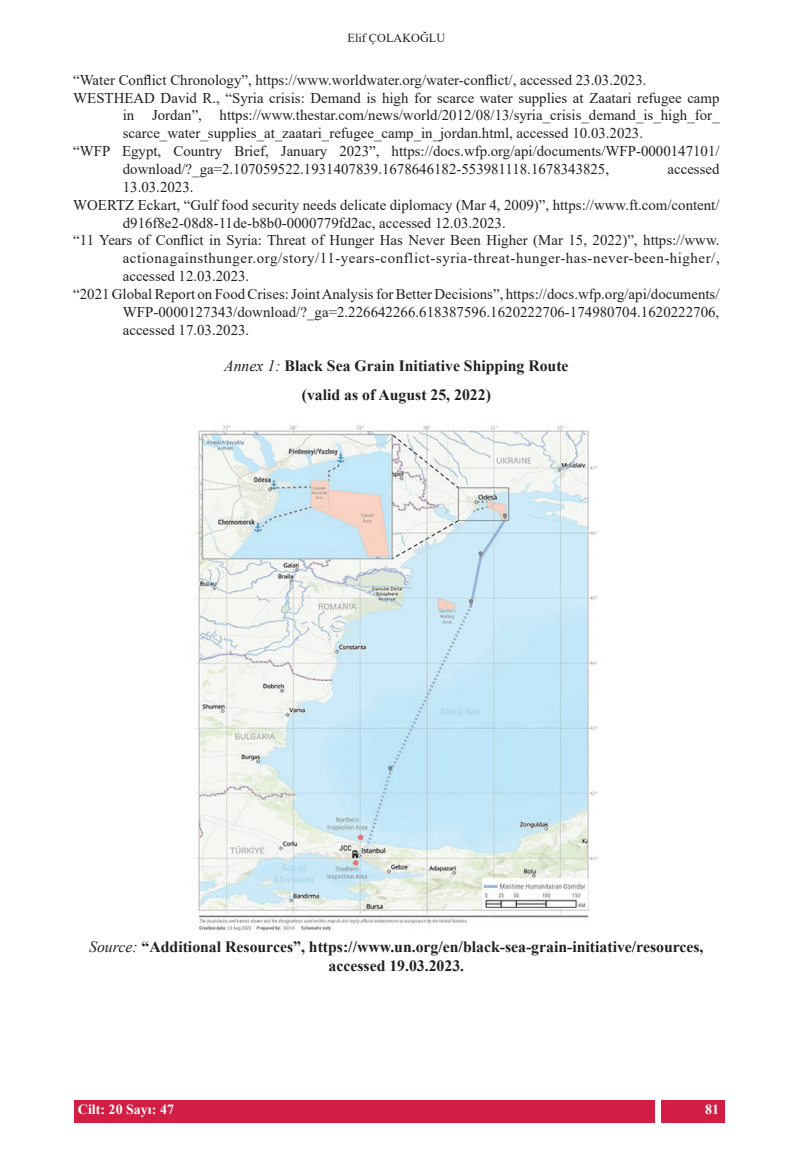
<style>
.page{position:relative;width:794px;height:1166px;background:#fff}
.page>*{position:absolute;margin:0;border:0;box-sizing:border-box;transform-origin:0 0}
.t1{font:700 15.75px/28.9px "Times New Roman";color:#231f20;text-align:center}
.t2{font:14.88px "Times New Roman";color:#231f20}
.t3{font:14.88px "Times New Roman";letter-spacing:.035em;color:#231f20}
.t4{font:700 14px "Times New Roman";color:#fff}
.t5{font:12.25px "Times New Roman";color:#231f20}
.s1{font-weight:400;font-style:italic}
</style>
<div class="page">
<div style="left:74px;top:1100px;width:581px;height:23px;background:#d21e44"></div>
<div style="left:660px;top:1100px;width:64px;height:23px;background:#d21e44"></div>
<img style="left:195px;top:425px;width:403px;height:506px">
<p class="t5" style="left:347px;top:29px;width:99px">Elif ÇOLAKOĞLU</p>
<p class="t2" style="left:73px;top:69px;width:575px">“Water Conflict Chronology”, https://www.worldwater.org/water-conflict/, accessed 23.03.2023.</p>
<p class="t2" style="left:73px;top:87px;width:648px">WESTHEAD David R., “Syria crisis: Demand is high for scarce water supplies at Zaatari refugee camp</p>
<p class="t2" style="left:123px;top:105px;width:598px">in Jordan”, https://www.thestar.com/news/world/2012/08/13/syria_crisis_demand_is_high_for_</p>
<p class="t2" style="left:123px;top:123px;width:522px">scarce_water_supplies_at_zaatari_refugee_camp_in_jordan.html, accessed 10.03.2023.</p>
<p class="t2" style="left:73px;top:141px;width:648px">“WFP Egypt, Country Brief, January 2023”, https://docs.wfp.org/api/documents/WFP-0000147101/</p>
<p class="t2" style="left:123px;top:159px;width:488px">download/?_ga=2.107059522.1931407839.1678646182-553981118.1678343825,</p>
<p class="t2" style="left:667px;top:159px;width:54px">accessed</p>
<p class="t2" style="left:123px;top:176px;width:72px">13.03.2023.</p>
<p class="t2" style="left:73px;top:194px;width:648px">WOERTZ Eckart, “Gulf food security needs delicate diplomacy (Mar 4, 2009)”, https://www.ft.com/content/</p>
<p class="t2" style="left:123px;top:212px;width:384px">d916f8e2-08d8-11de-b8b0-0000779fd2ac, accessed 12.03.2023.</p>
<p class="t2" style="left:73px;top:230px;width:648px">“11 Years of Conflict in Syria: Threat of Hunger Has Never Been Higher (Mar 15, 2022)”, https://www.</p>
<p class="t3" style="left:123px;top:248px;width:598px">actionagainsthunger.org/story/11-years-conflict-syria-threat-hunger-has-never-been-higher/,</p>
<p class="t2" style="left:123px;top:266px;width:128px">accessed 12.03.2023.</p>
<p class="t2" style="left:73px;top:283px;width:648px">“2021 Global Report on Food Crises: Joint Analysis for Better Decisions”, https://docs.wfp.org/api/documents/</p>
<p class="t2" style="left:123px;top:301px;width:598px">WFP-0000127343/download/?_ga=2.226642266.618387596.1620222706-174980704.1620222706,</p>
<p class="t2" style="left:123px;top:319px;width:128px">accessed 17.03.2023.</p>
<p class="t1" style="left:224px;top:351px;width:346px"><span class="s1">Annex 1:</span> Black Sea Grain Initiative Shipping Route (valid as of August 25, 2022)</p>
<p class="t1" style="left:89px;top:937px;width:616px;line-height:18.9px"><span class="s1">Source:</span> “Additional Resources”, https://www.un.org/en/black-sea-grain-initiative/resources, accessed 19.03.2023.</p>
<p class="t4" style="left:78px;top:1099px;width:98px">Cilt: 20 Sayı: 47</p>
<p class="t4" style="left:705px;top:1099px;width:15px">81</p>
</div>
